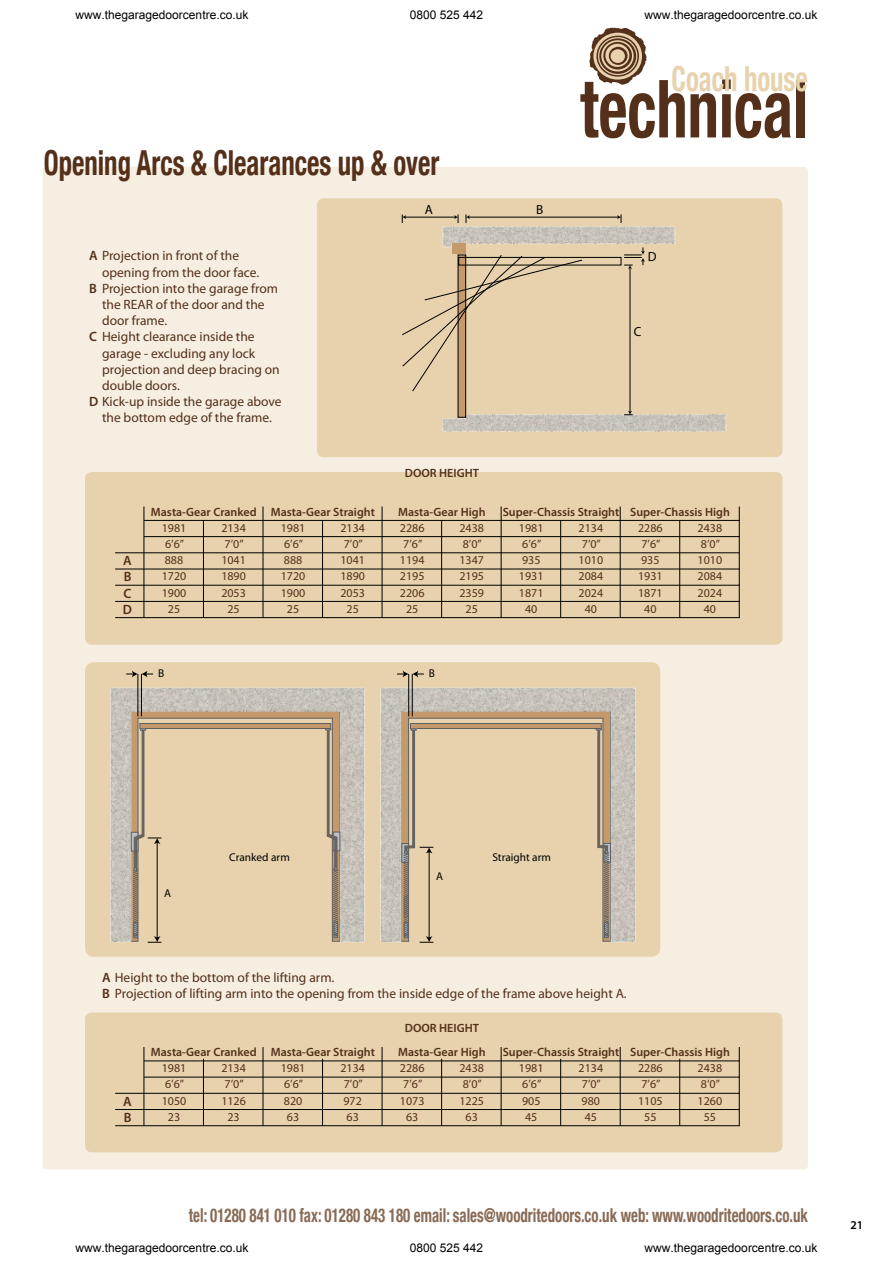
<style>
.page{position:relative;width:893px;height:1263px;background:#fff}
.page>*{position:absolute;margin:0;border:0;box-sizing:border-box;transform-origin:0 0}
.t1{font:700 condensed 80.4px "Helvetica Neue";color:#54301a;scale:.78 1}
.t2{font:700 condensed 34.5px "Helvetica Neue";color:#54301a;scale:.78 1}
.t3{font:700 condensed 34.5px "Helvetica Neue";color:#e7d2ad;scale:.78 1}
.t4{font:700 condensed 19.2px "Helvetica Neue";color:#886b56;scale:.78 1}
.t5{font:13.5px/16.2px "Myriad Pro";color:#54301a}
.t6{font:600 13.5px/16.2px "Myriad Pro";color:#54301a;text-align:justify}
.t7{font:13.2px "Myriad Pro";color:#000}
.t8{font:12px/16.2px "Myriad Pro";color:#54301a;text-align:center}
.t9{font:600 12px "Myriad Pro";color:#54301a}
.t10{font:12px "Arial";color:#000}
.t11{font:600 12px "Myriad Pro";color:#000}
.t12{font:11.4px "Myriad Pro";color:#000}
.s1{font-weight:600}
</style>
<div class="page">
<svg style="left:589px;top:27px;width:58px;height:58px"></svg>
<div style="left:43px;top:167px;width:765px;height:1002px;background:#f6eee1;border-radius:4px"></div>
<div style="left:317px;top:198px;width:465px;height:259px;background:#e7d2ad;border-radius:7px"></div>
<img style="left:442px;top:399px;width:285px;height:33px">
<div style="left:458px;top:255px;width:8px;height:162px;background:#c49a6c"></div>
<div style="left:458px;top:255px;width:8px;height:162px;border:1px solid #000"></div>
<hr style="left:630px;top:268px;width:1px;height:144px;background:#000">
<svg style="left:444px;top:411px;width:282px;height:20px"></svg>
<svg style="left:402px;top:214px;width:272px;height:178px"></svg>
<div style="left:85px;top:662px;width:271px;height:295px;background:#e7d2ad"></div>
<svg style="left:111px;top:688px;width:245px;height:253px;fill:#e7d2ad"></svg>
<div style="left:333px;top:832px;width:7px;height:19px;border:1px solid #5f6062"></div>
<div style="left:334px;top:922px;width:4px;height:16px;border:1px solid #5f6062"></div>
<svg style="left:325px;top:728px;width:14px;height:209px"></svg>
<div style="left:131px;top:832px;width:7px;height:19px;border:1px solid #5f6062"></div>
<svg style="left:132px;top:728px;width:29px;height:215px"></svg>
<img style="left:356px;top:662px;width:304px;height:295px">
<svg style="left:381px;top:688px;width:254px;height:253px;fill:#e7d2ad"></svg>
<div style="left:604px;top:843px;width:7px;height:19px;border:1px solid #5f6062"></div>
<div style="left:604px;top:922px;width:4px;height:16px;border:1px solid #5f6062"></div>
<svg style="left:596px;top:728px;width:14px;height:209px"></svg>
<div style="left:402px;top:843px;width:7px;height:20px;border:1px solid #5f6062"></div>
<svg style="left:403px;top:728px;width:30px;height:215px"></svg>
<hr style="left:138px;top:674px;width:1px;height:42px;background:#000">
<hr style="left:141px;top:674px;width:1px;height:42px;background:#000">
<svg style="left:126px;top:671px;width:27px;height:6px"></svg>
<hr style="left:408px;top:674px;width:1px;height:42px;background:#000">
<hr style="left:412px;top:674px;width:1px;height:42px;background:#000">
<svg style="left:397px;top:671px;width:27px;height:6px"></svg>
<div style="left:85px;top:472px;width:697px;height:173px;background:#e7d2ad;border-radius:7px"></div>
<div style="left:85px;top:1012px;width:697px;height:140px;background:#e7d2ad;border-radius:7px"></div>
<hr style="left:144px;top:520px;width:596px;height:1px;background:#000">
<hr style="left:144px;top:1060px;width:596px;height:1px;background:#000">
<hr style="left:144px;top:536px;width:596px;height:1px;background:#000">
<hr style="left:144px;top:1077px;width:596px;height:1px;background:#000">
<hr style="left:115px;top:552px;width:625px;height:1px;background:#000">
<hr style="left:115px;top:1093px;width:625px;height:1px;background:#000">
<hr style="left:115px;top:569px;width:625px;height:1px;background:#000">
<hr style="left:115px;top:1109px;width:625px;height:1px;background:#000">
<hr style="left:115px;top:585px;width:625px;height:1px;background:#000">
<hr style="left:115px;top:1125px;width:625px;height:1px;background:#000">
<hr style="left:115px;top:601px;width:625px;height:1px;background:#000">
<hr style="left:115px;top:617px;width:625px;height:1px;background:#000">
<hr style="left:144px;top:506px;width:1px;height:112px;background:#000">
<hr style="left:203px;top:520px;width:1px;height:98px;background:#000">
<hr style="left:322px;top:520px;width:1px;height:98px;background:#000">
<hr style="left:441px;top:520px;width:1px;height:98px;background:#000">
<hr style="left:560px;top:520px;width:1px;height:98px;background:#000">
<hr style="left:679px;top:520px;width:1px;height:98px;background:#000">
<hr style="left:263px;top:506px;width:1px;height:112px;background:#000">
<hr style="left:382px;top:506px;width:1px;height:112px;background:#000">
<hr style="left:501px;top:506px;width:1px;height:112px;background:#000">
<hr style="left:620px;top:506px;width:1px;height:112px;background:#000">
<hr style="left:739px;top:506px;width:1px;height:112px;background:#000">
<hr style="left:144px;top:1047px;width:1px;height:79px;background:#000">
<hr style="left:203px;top:1059px;width:1px;height:67px;background:#000">
<hr style="left:322px;top:1059px;width:1px;height:67px;background:#000">
<hr style="left:441px;top:1059px;width:1px;height:67px;background:#000">
<hr style="left:560px;top:1059px;width:1px;height:67px;background:#000">
<hr style="left:679px;top:1059px;width:1px;height:67px;background:#000">
<hr style="left:263px;top:1047px;width:1px;height:79px;background:#000">
<hr style="left:382px;top:1047px;width:1px;height:79px;background:#000">
<hr style="left:501px;top:1047px;width:1px;height:79px;background:#000">
<hr style="left:620px;top:1047px;width:1px;height:79px;background:#000">
<hr style="left:739px;top:1047px;width:1px;height:79px;background:#000">
<p class="t10" style="left:76px;top:7px;width:174px">www.thegaragedoorcentre.co.uk</p>
<p class="t10" style="left:410px;top:7px;width:75px">0800 525 442</p>
<p class="t10" style="left:645px;top:7px;width:174px">www.thegaragedoorcentre.co.uk</p>
<h2 class="t2" style="left:44px;top:142px;width:509px">Opening Arcs &amp; Clearances up &amp; over</h2>
<p class="t5" style="left:89px;top:247px;width:151px"><span class="s1">A</span> Projection in front of the</p>
<p class="t5" style="left:102px;top:264px;width:159px">opening from the door face.</p>
<p class="t5" style="left:89px;top:280px;width:190px"><span class="s1">B</span> Projection into the garage from</p>
<p class="t5" style="left:102px;top:296px;width:164px">the REAR of the door and the</p>
<p class="t5" style="left:102px;top:312px;width:67px">door frame.</p>
<p class="t5" style="left:89px;top:328px;width:167px"><span class="s1">C</span> Height clearance inside the</p>
<p class="t5" style="left:102px;top:345px;width:155px">garage - excluding any lock</p>
<p class="t5" style="left:102px;top:361px;width:179px">projection and deep bracing on</p>
<p class="t5" style="left:102px;top:377px;width:79px">double doors.</p>
<p class="t5" style="left:89px;top:393px;width:194px"><span class="s1">D</span> Kick-up inside the garage above</p>
<p class="t5" style="left:102px;top:409px;width:171px">the bottom edge of the frame.</p>
<p class="t7" style="left:425px;top:202px;width:10px">A</p>
<p class="t7" style="left:536px;top:202px;width:9px">B</p>
<p class="t9" style="left:405px;top:465px;width:76px">DOOR HEIGHT</p>
<h2 class="t3" style="left:672px;top:58px;width:176px">Coach house</h2>
<h1 class="t1" style="left:580px;top:60px;width:294px">technical</h1>
<p class="t7" style="left:648px;top:248px;width:10px">D</p>
<p class="t7" style="left:634px;top:324px;width:9px">C</p>
<p class="t6" style="left:123px;top:552px;width:11px">A B C D</p>
<p class="t9" style="left:151px;top:504px;width:107px">Masta-Gear Cranked</p>
<p class="t8" style="left:162px;top:519px;width:26px">1981<br>6’6”<br>888<br>1720<br>1900<br>25</p>
<p class="t8" style="left:221px;top:519px;width:26px">2134<br>7’0”<br>1041<br>1890<br>2053<br>25</p>
<p class="t9" style="left:271px;top:504px;width:106px">Masta-Gear Straight</p>
<p class="t8" style="left:281px;top:519px;width:26px">1981<br>6’6”<br>888<br>1720<br>1900<br>25</p>
<p class="t8" style="left:340px;top:519px;width:26px">2134<br>7’0”<br>1041<br>1890<br>2053<br>25</p>
<p class="t12" style="left:158px;top:666px;width:8px">B</p>
<p class="t9" style="left:398px;top:504px;width:89px">Masta-Gear High</p>
<p class="t8" style="left:400px;top:519px;width:26px">2286<br>7’6”<br>1194<br>2195<br>2206<br>25</p>
<p class="t8" style="left:459px;top:519px;width:26px">2438<br>8’0”<br>1347<br>2195<br>2359<br>25</p>
<p class="t9" style="left:503px;top:504px;width:118px">Super-Chassis Straight</p>
<p class="t8" style="left:519px;top:519px;width:26px">1981<br>6’6”<br>935<br>1931<br>1871<br>40</p>
<p class="t8" style="left:578px;top:519px;width:26px">2134<br>7’0”<br>1010<br>2084<br>2024<br>40</p>
<p class="t9" style="left:630px;top:504px;width:101px">Super-Chassis High</p>
<p class="t8" style="left:638px;top:519px;width:26px">2286<br>7’6”<br>935<br>1931<br>1871<br>40</p>
<p class="t8" style="left:698px;top:519px;width:26px">2438<br>8’0”<br>1010<br>2084<br>2024<br>40</p>
<p class="t12" style="left:429px;top:666px;width:8px">B</p>
<p class="t12" style="left:229px;top:850px;width:62px">Cranked arm</p>
<p class="t12" style="left:492px;top:850px;width:60px">Straight arm</p>
<p class="t12" style="left:164px;top:886px;width:8px">A</p>
<p class="t12" style="left:436px;top:869px;width:8px">A</p>
<p class="t5" style="left:102px;top:969px;width:526px"><span class="s1">A</span> Height to the bottom of the lifting arm.<br><span class="s1">B</span> Projection of lifting arm into the opening from the inside edge of the frame above height A.</p>
<p class="t6" style="left:123px;top:1093px;width:10px">A<br>B</p>
<p class="t9" style="left:151px;top:1044px;width:107px">Masta-Gear Cranked</p>
<p class="t8" style="left:162px;top:1060px;width:26px">1981<br>6’6”<br>1050<br>23</p>
<p class="t8" style="left:221px;top:1060px;width:26px">2134<br>7’0”<br>1126<br>23</p>
<p class="t9" style="left:271px;top:1044px;width:106px">Masta-Gear Straight</p>
<p class="t8" style="left:281px;top:1060px;width:26px;text-align:left">1981<br>6’6”<br>820<br>63</p>
<p class="t8" style="left:340px;top:1060px;width:26px;text-align:left">2134<br>7’0”<br>972<br>63</p>
<p class="t9" style="left:405px;top:1020px;width:76px">DOOR HEIGHT</p>
<p class="t9" style="left:398px;top:1044px;width:89px">Masta-Gear High</p>
<p class="t9" style="left:503px;top:1044px;width:118px">Super-Chassis Straight</p>
<p class="t9" style="left:630px;top:1044px;width:101px">Super-Chassis High</p>
<p class="t8" style="left:400px;top:1060px;width:26px">2286<br>7’6”<br>1073<br>63</p>
<p class="t8" style="left:459px;top:1060px;width:26px">2438<br>8’0”<br>1225<br>63</p>
<p class="t8" style="left:519px;top:1060px;width:26px;text-align:left">1981<br>6’6”<br>905<br>45</p>
<p class="t8" style="left:578px;top:1060px;width:26px;text-align:left">2134<br>7’0”<br>980<br>45</p>
<p class="t8" style="left:638px;top:1060px;width:26px">2286<br>7’6”<br>1105<br>55</p>
<p class="t8" style="left:698px;top:1060px;width:26px">2438<br>8’0”<br>1260<br>55</p>
<h3 class="t4" style="left:189px;top:1203px;width:795px">tel: 01280 841 010 fax: 01280 843 180 email: sales@woodritedoors.co.uk web: www.woodritedoors.co.uk</h3>
<p class="t10" style="left:76px;top:1240px;width:174px">www.thegaragedoorcentre.co.uk</p>
<p class="t10" style="left:410px;top:1240px;width:75px">0800 525 442</p>
<p class="t10" style="left:645px;top:1240px;width:174px">www.thegaragedoorcentre.co.uk</p>
<p class="t11" style="left:850px;top:1218px;width:14px">21</p>
</div>
